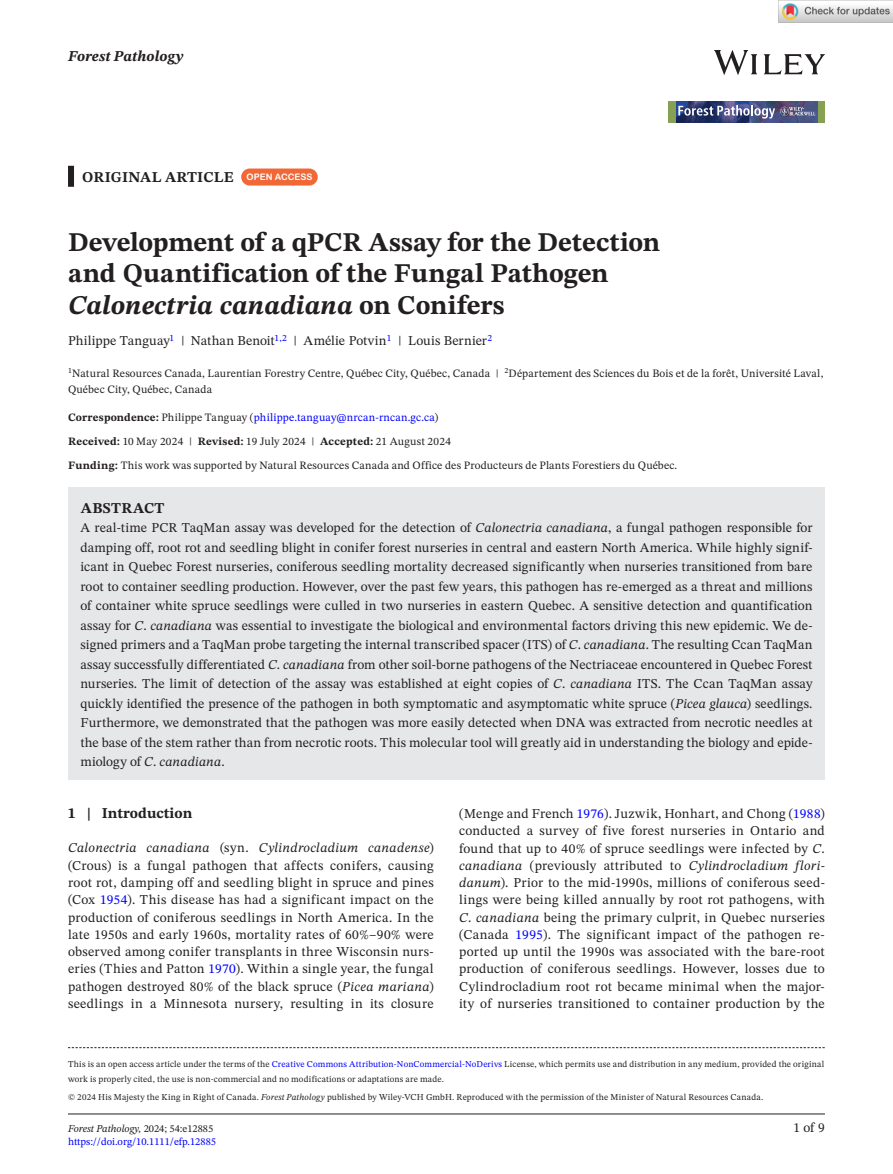
<style>
.page{position:relative;width:893px;height:1174px;background:#fff}
.page>*{position:absolute;margin:0;border:0;box-sizing:border-box;transform-origin:0 0}
.t1{font:700 27px/31.5px "STIX Two Text";letter-spacing:-.005em;color:#231f20}
.t2{font:700 15px "STIX Two Text";letter-spacing:.01em;color:#231f20}
.t3{font:italic 700 15px "STIX Two Text";letter-spacing:.005em;color:#231f20}
.t4{font:13.5px/17.2px "STIX Two Text";letter-spacing:.015em;color:#231f20;text-align:justify}
.t5{font:11.25px/24px "STIX Two Text";letter-spacing:.015em;color:#231f20}
.t6{font:10.5px/12.6px "STIX Two Text";color:#00f}
.t7{font:9px/15px "STIX Two Text";letter-spacing:.02em;color:#231f20}
.s1{font-family:"Arial Rounded MT Bold";font-weight:400;font-size:9px;color:#fff}
.s2{font-style:italic}
.s3{font-weight:700}
.s4{color:#00f}
.s5{font-style:italic;color:#231f20}
.s6{color:#231f20}
</style>
<div class="page">
<img style="left:714px;top:51px;width:111px;height:23px">
<hr style="left:68px;top:1113px;width:757px;height:1px;background:#231f20">
<div style="left:669px;top:101px;width:156px;height:21px;background:#86a154"></div>
<img style="left:676px;top:101px;width:142px;height:21px">
<svg style="left:678px;top:105px;width:137px;height:14px;background:#6c7197"></svg>
<div style="left:68px;top:166px;width:6px;height:21px;background:#231f20"></div>
<div style="left:68px;top:487px;width:757px;height:43px;background:#e6e7e9"></div>
<div style="left:68px;top:506px;width:757px;height:273px;background:#e6e7e9"></div>
<div style="left:241px;top:168px;width:77px;height:17px;background:#f16736;border-radius:9px"></div>
<svg style="left:68px;top:1047px;width:757px;height:1px"></svg>
<img style="left:779px;top:0;width:114px;height:23px">
<p class="t3" style="left:68px;top:46px;width:117px">Forest Pathology</p>
<p class="t2" style="left:82px;top:166px;width:232px">ORIGINAL ARTICLE <span class="s1">OPEN ACCESS</span></p>
<h1 class="t1" style="left:68px;top:227px;width:594px">Development of a qPCR Assay for the Detection and Quantification of the Fungal Pathogen<br><span class="s2">Calonectria canadiana</span> on Conifers</h1>
<p class="t4" style="left:68px;top:332px;width:425px">Philippe Tanguay<sup>1</sup> | Nathan Benoit<sup>1,2</sup> | Amélie Potvin<sup>1</sup> | Louis Bernier<sup>2</sup></p>
<p class="t5" style="left:68px;top:365px;width:757px;line-height:16.5px"><sup>1</sup>Natural Resources Canada, Laurentian Forestry Centre, Québec City, Québec, Canada | <sup>2</sup>Département des Sciences du Bois et de la forêt, Université Laval,<br>Québec City, Québec, Canada</p>
<p class="t5" style="left:68px;top:405px;width:611px"><span class="s3">Correspondence:</span> Philippe Tanguay (<span class="s4">philippe.tanguay@nrcan-rncan.gc.ca</span>)<br><span class="s3">Received:</span> 10 May 2024 | <span class="s3">Revised:</span> 19 July 2024 | <span class="s3">Accepted:</span> 21 August 2024<br><span class="s3">Funding:</span> This work was supported by Natural Resources Canada and Office des Producteurs de Plants Forestiers du Québec.</p>
<p class="t2" style="left:81px;top:497px;width:85px">ABSTRACT</p>
<p class="t4" style="left:80px;top:518px;width:734px;line-height:19.5px">A real-time PCR TaqMan assay was developed for the detection of <span class="s2">Calonectria canadiana</span>, a fungal pathogen responsible for damping off, root rot and seedling blight in conifer forest nurseries in central and eastern North America. While highly signif&shy;icant in Quebec Forest nurseries, coniferous seedling mortality decreased significantly when nurseries transitioned from bare root to container seedling production. However, over the past few years, this pathogen has re-emerged as a threat and millions of container white spruce seedlings were culled in two nurseries in eastern Quebec. A sensitive detection and quantification assay for <span class="s2">C</span>. <span class="s2">canadiana</span> was essential to investigate the biological and environmental factors driving this new epidemic. We de&shy;signed primers and a TaqMan probe targeting the internal transcribed spacer (ITS) of <span class="s2">C</span>. <span class="s2">canadiana</span>. The resulting Ccan TaqMan assay successfully differentiated <span class="s2">C</span>. <span class="s2">canadiana</span> from other soil-borne pathogens of the Nectriaceae encountered in Quebec Forest nurseries. The limit of detection of the assay was established at eight copies of <span class="s2">C</span>. <span class="s2">canadiana</span> ITS. The Ccan TaqMan assay quickly identified the presence of the pathogen in both symptomatic and asymptomatic white spruce (<span class="s2">Picea glauca</span>) seedlings.<br>Furthermore, we demonstrated that the pathogen was more easily detected when DNA was extracted from necrotic needles at the base of the stem rather than from necrotic roots. This molecular tool will greatly aid in understanding the biology and epide&shy;miology of <span class="s2">C</span>. <span class="s2">canadiana</span>.</p>
<p class="t2" style="left:68px;top:802px;width:126px">1 | Introduction</p>
<p class="t4" style="left:68px;top:839px;width:367px"><span class="s2">Calonectria canadiana</span> (syn. <span class="s2">Cylindrocladium canadense</span>) (Crous) is a fungal pathogen that affects conifers, causing root rot, damping off and seedling blight in spruce and pines (Cox <span class="s4">1954</span>). This disease has had a significant impact on the production of coniferous seedlings in North America. In the late 1950s and early 1960s, mortality rates of 60%–90% were observed among conifer transplants in three Wisconsin nurs&shy;eries (Thies and Patton <span class="s4">1970</span>). Within a single year, the fungal pathogen destroyed 80% of the black spruce (<span class="s2">Picea mariana</span>) seedlings in a Minnesota nursery, resulting in its closure</p>
<p class="t4" style="left:459px;top:804px;width:367px">(Menge and French <span class="s4">1976</span>). Juzwik, Honhart, and Chong (<span class="s4">1988</span>) conducted a survey of five forest nurseries in Ontario and found that up to 40% of spruce seedlings were infected by <span class="s2">C</span>. <span class="s2">canadiana</span> (previously attributed to <span class="s2">Cylindrocladium flori&shy;danum</span>). Prior to the mid-1990s, millions of coniferous seed&shy;lings were being killed annually by root rot pathogens, with <span class="s2">C</span>. <span class="s2">canadiana</span> being the primary culprit, in Quebec nurseries (Canada <span class="s4">1995</span>). The significant impact of the pathogen re&shy;ported up until the 1990s was associated with the bare-root production of coniferous seedlings. However, losses due to Cylindrocladium root rot became minimal when the major&shy;ity of nurseries transitioned to container production by the</p>
<p class="t7" style="left:68px;top:1056px;width:758px">This is an open access article under the terms of the <span class="s4">Creative Commons Attribution-NonCommercial-NoDerivs</span> License, which permits use and distribution in any medium, provided the original work is properly cited, the use is non-commercial and no modifications or adaptations are made.</p>
<p class="t7" style="left:68px;top:1089px;width:697px">© 2024 His Majesty the King in Right of Canada. <span class="s2">Forest Pathology</span> published by Wiley-VCH GmbH. Reproduced with the permission of the Minister of Natural Resources Canada.</p>
<p class="t6" style="left:68px;top:1122px;width:150px"><span class="s5">Forest Pathology,</span> <span class="s6">2024; 54:e12885 </span>https://doi.org/10.1111/efp.12885</p>
<p class="t4" style="left:793px;top:1119px;width:33px">1 of 9</p>
</div>
